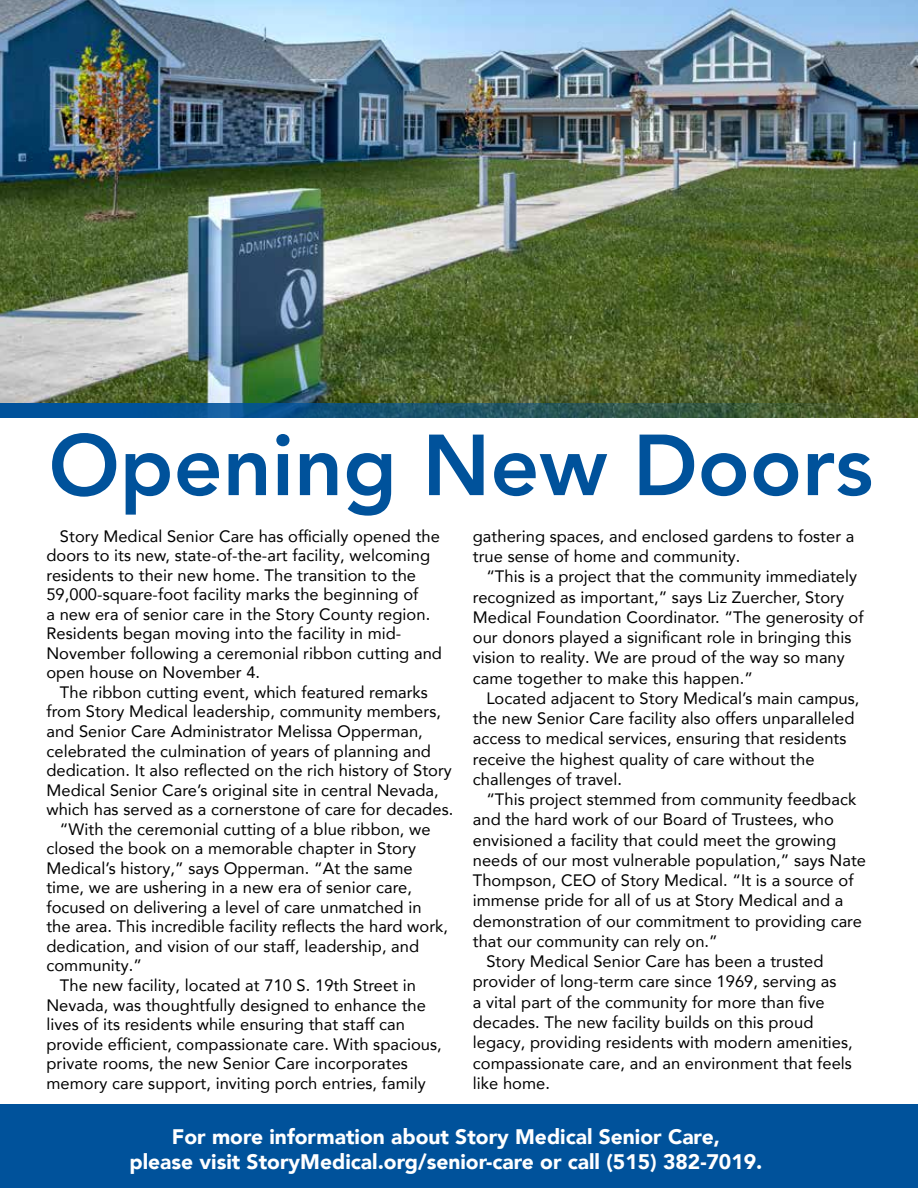
<style>
.page{position:relative;width:918px;height:1188px;background:#fff}
.page>*{position:absolute;margin:0;border:0;box-sizing:border-box;transform-origin:0 0}
.t1{font:800 85.5px "Avenir LT Com";color:#00529b}
.t2{font:900 21px/25.2px "Avenir LT Com";color:#fff;text-align:center}
.t3{font:16.5px/20.2px "Avenir LT Com";letter-spacing:.005em;color:#000}
</style>
<div class="page">
<div style="left:0;top:1104px;width:918px;height:84px;background:#00529b"></div>
<img style="left:0;top:0;width:918px;height:403px">
<svg style="left:0;top:403px;width:918px;height:14px;background:#215667"></svg>
<h1 class="t1" style="left:49px;top:415px;width:826px">Opening New Doors</h1>
<p class="t3" style="left:46px;top:526px;width:397px;line-height:19.5px;text-indent:13px">Story Medical Senior Care has officially opened the doors to its new, state-of-the-art facility, welcoming residents to their new home. The transition to the 59,000-square-foot facility marks the beginning of<br>a new era of senior care in the Story County region.<br>Residents began moving into the facility in mid-November following a ceremonial ribbon cutting and open house on November 4.</p>
<p class="t3" style="left:60px;top:682px;width:369px">The ribbon cutting event, which featured remarks</p>
<p class="t3" style="left:46px;top:702px;width:396px">from Story Medical leadership, community members,</p>
<p class="t3" style="left:46px;top:721px;width:378px">and Senior Care Administrator Melissa Opperman,</p>
<p class="t3" style="left:46px;top:741px;width:386px">celebrated the culmination of years of planning and</p>
<p class="t3" style="left:46px;top:760px;width:407px">dedication. It also reflected on the rich history of Story</p>
<p class="t3" style="left:46px;top:780px;width:394px">Medical Senior Care’s original site in central Nevada,</p>
<p class="t3" style="left:46px;top:799px;width:408px">which has served as a cornerstone of care for decades.</p>
<p class="t3" style="left:60px;top:819px;width:372px">“With the ceremonial cutting of a blue ribbon, we</p>
<p class="t3" style="left:46px;top:838px;width:371px">closed the book on a memorable chapter in Story</p>
<p class="t3" style="left:46px;top:858px;width:368px">Medical’s history,” says Opperman. “At the same</p>
<p class="t3" style="left:46px;top:877px;width:367px">time, we are ushering in a new era of senior care,</p>
<p class="t3" style="left:46px;top:897px;width:377px">focused on delivering a level of care unmatched in</p>
<p class="t3" style="left:46px;top:916px;width:403px">the area. This incredible facility reflects the hard work,</p>
<p class="t3" style="left:46px;top:936px;width:374px">dedication, and vision of our staff, leadership, and</p>
<p class="t3" style="left:46px;top:955px;width:97px">community.”</p>
<p class="t3" style="left:60px;top:975px;width:358px">The new facility, located at 710 S. 19th Street in</p>
<p class="t3" style="left:46px;top:995px;width:381px">Nevada, was thoughtfully designed to enhance the</p>
<p class="t3" style="left:46px;top:1014px;width:360px">lives of its residents while ensuring that staff can</p>
<p class="t3" style="left:46px;top:1034px;width:397px">provide efficient, compassionate care. With spacious,</p>
<p class="t3" style="left:46px;top:1053px;width:363px">private rooms, the new Senior Care incorporates</p>
<p class="t3" style="left:46px;top:1073px;width:381px">memory care support, inviting porch entries, family</p>
<p class="t3" style="left:473px;top:526px;width:383px">gathering spaces, and enclosed gardens to foster a true sense of home and community.</p>
<p class="t3" style="left:473px;top:566px;width:392px;text-indent:13px">“This is a project that the community immediately recognized as important,” says Liz Zuercher, Story Medical Foundation Coordinator. “The generosity of our donors played a significant role in bringing this vision to reality. We are proud of the way so many came together to make this happen.”</p>
<p class="t3" style="left:473px;top:688px;width:388px;text-indent:13px">Located adjacent to Story Medical’s main campus, the new Senior Care facility also offers unparalleled access to medical services, ensuring that residents receive the highest quality of care without the challenges of travel.</p>
<p class="t3" style="left:486px;top:789px;width:371px">“This project stemmed from community feedback</p>
<p class="t3" style="left:473px;top:809px;width:363px">and the hard work of our Board of Trustees, who</p>
<p class="t3" style="left:473px;top:830px;width:365px">envisioned a facility that could meet the growing</p>
<p class="t3" style="left:473px;top:850px;width:395px">needs of our most vulnerable population,” says Nate</p>
<p class="t3" style="left:473px;top:870px;width:382px">Thompson, CEO of Story Medical. “It is a source of</p>
<p class="t3" style="left:473px;top:890px;width:372px">immense pride for all of us at Story Medical and a</p>
<p class="t3" style="left:473px;top:911px;width:391px">demonstration of our commitment to providing care</p>
<p class="t3" style="left:473px;top:931px;width:246px">that our community can rely on.”</p>
<p class="t3" style="left:486px;top:951px;width:339px">Story Medical Senior Care has been a trusted</p>
<p class="t3" style="left:473px;top:972px;width:365px">provider of long-term care since 1969, serving as</p>
<p class="t3" style="left:473px;top:992px;width:353px">a vital part of the community for more than five</p>
<p class="t3" style="left:473px;top:1012px;width:342px">decades. The new facility builds on this proud</p>
<p class="t3" style="left:473px;top:1032px;width:381px">legacy, providing residents with modern amenities,</p>
<p class="t3" style="left:473px;top:1053px;width:381px">compassionate care, and an environment that feels</p>
<p class="t3" style="left:473px;top:1073px;width:79px">like home.</p>
<p class="t2" style="left:130px;top:1124px;width:634px">For more information about Story Medical Senior Care,<br>please visit StoryMedical.org/senior-care or call (515) 382-7019.</p>
</div>
